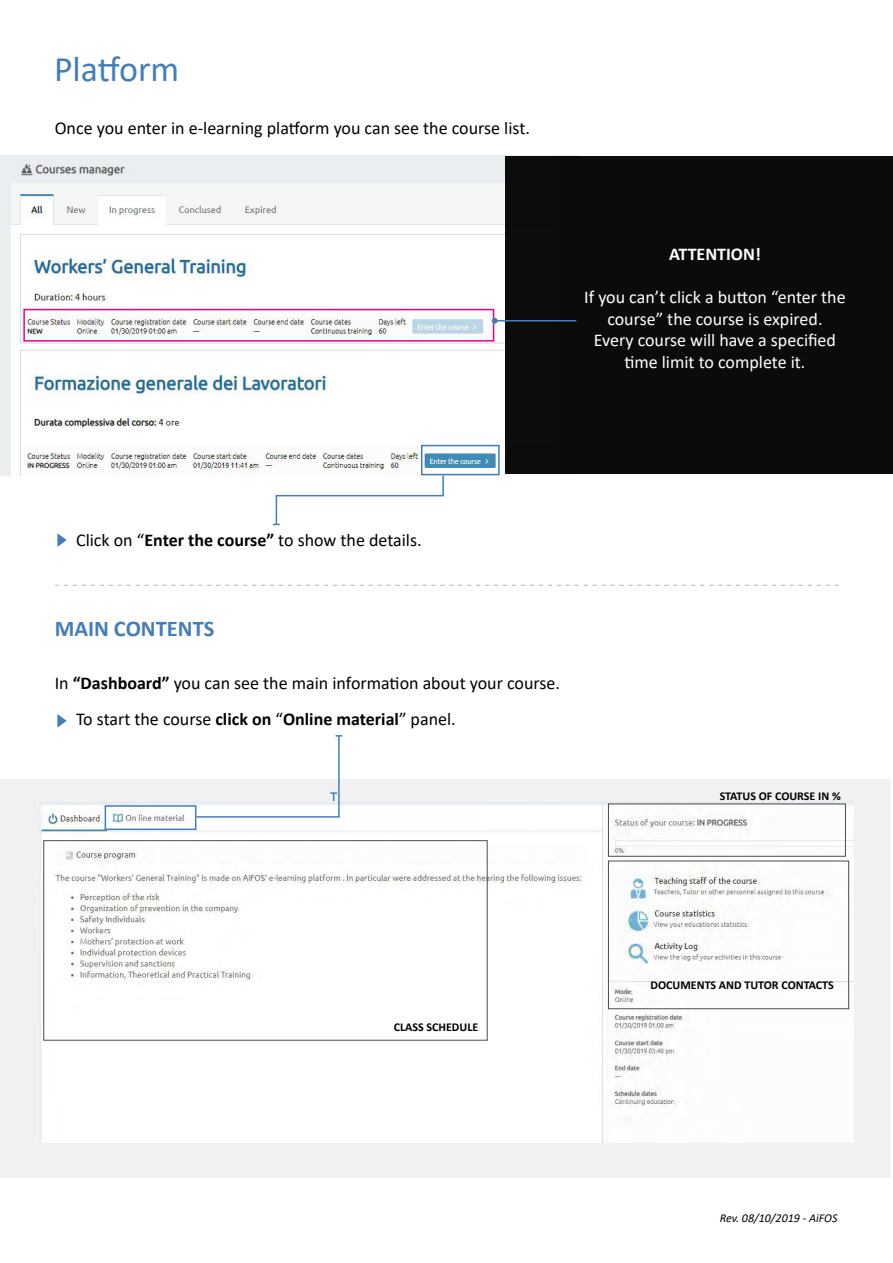
<style>
.page{position:relative;width:893px;height:1263px;background:#fff}
.page>*{position:absolute;margin:0;border:0;box-sizing:border-box;transform-origin:0 0}
.t1{font:36px "Calibri";color:#447db9}
.t2{font:700 22.5px "Calibri";color:#447db9}
.t3{font:18px/35.7px "Calibri";color:#000}
.t4{font:18px/21.6px "Calibri";color:#fff;text-align:center}
.t5{font:700 18px "Calibri";color:#fff}
.t6{font:700 12px "Calibri";color:#000}
.t7{font:italic 12px "Calibri";color:#000}
.s1{font-weight:700}
</style>
<div class="page">
<div style="left:0;top:780px;width:890px;height:398px;background:#f1f1f2"></div>
<img style="left:0;top:156px;width:580px;height:319px">
<div style="left:421px;top:445px;width:79px;height:30px;border:2px solid #447db9"></div>
<div style="left:23px;top:309px;width:471px;height:33px;border:2px solid #ec008c"></div>
<svg style="left:55px;top:585px;width:784px;height:1px"></svg>
<img style="left:39px;top:802px;width:815px;height:340px">
<div style="left:105px;top:805px;width:91px;height:25px;border:2px solid #447db9"></div>
<svg style="left:195px;top:735px;width:147px;height:83px"></svg>
<div style="left:43px;top:840px;width:445px;height:200px;border:1px solid #524b48"></div>
<div style="left:608px;top:803px;width:238px;height:54px;border:1px solid #524b48"></div>
<div style="left:608px;top:861px;width:241px;height:148px;border:1px solid #524b48"></div>
<svg style="left:57px;top:714px;width:10px;height:13px"></svg>
<svg style="left:57px;top:533px;width:10px;height:14px"></svg>
<div style="left:506px;top:156px;width:387px;height:317px;background:#0b0b0b"></div>
<svg style="left:273px;top:474px;width:172px;height:52px"></svg>
<hr style="left:495px;top:320px;width:81px;height:1px;background:#447db9">
<svg style="left:492px;top:318px;width:6px;height:6px"></svg>
<svg style="left:411px;top:316px;width:74px;height:20px"></svg>
<h1 class="t1" style="left:54px;top:44px;width:127px">Platform</h1>
<p class="t3" style="left:55px;top:110px;width:477px">Once you enter in e-learning platform you can see the course list.</p>
<p class="t5" style="left:669px;top:241px;width:93px">ATTENTION!</p>
<p class="t4" style="left:584px;top:286px;width:263px">If you can’t click a button “enter the course” the course is expired.<br>Every course will have a specified time limit to complete it.</p>
<p class="t3" style="left:76px;top:521px;width:347px">Click on “<span class="s1">Enter the course”</span> to show the details.</p>
<p class="t2" style="left:55px;top:612px;width:161px">MAIN CONTENTS</p>
<p class="t3" style="left:76px;top:665px;width:485px;text-indent:-21px">In <span class="s1">“Dashboard”</span> you can see the main information about your course.<br>To start the course <span class="s1">click on</span> “<span class="s1">Online material</span>” panel.</p>
<p class="t6" style="left:720px;top:788px;width:123px">STATUS OF COURSE IN %</p>
<p class="t6" style="left:394px;top:1018px;width:86px">CLASS SCHEDULE</p>
<p class="t6" style="left:651px;top:977px;width:185px">DOCUMENTS AND TUTOR CONTACTS</p>
<p class="t7" style="left:720px;top:1210px;width:119px">Rev. 08/10/2019 - AiFOS</p>
</div>
